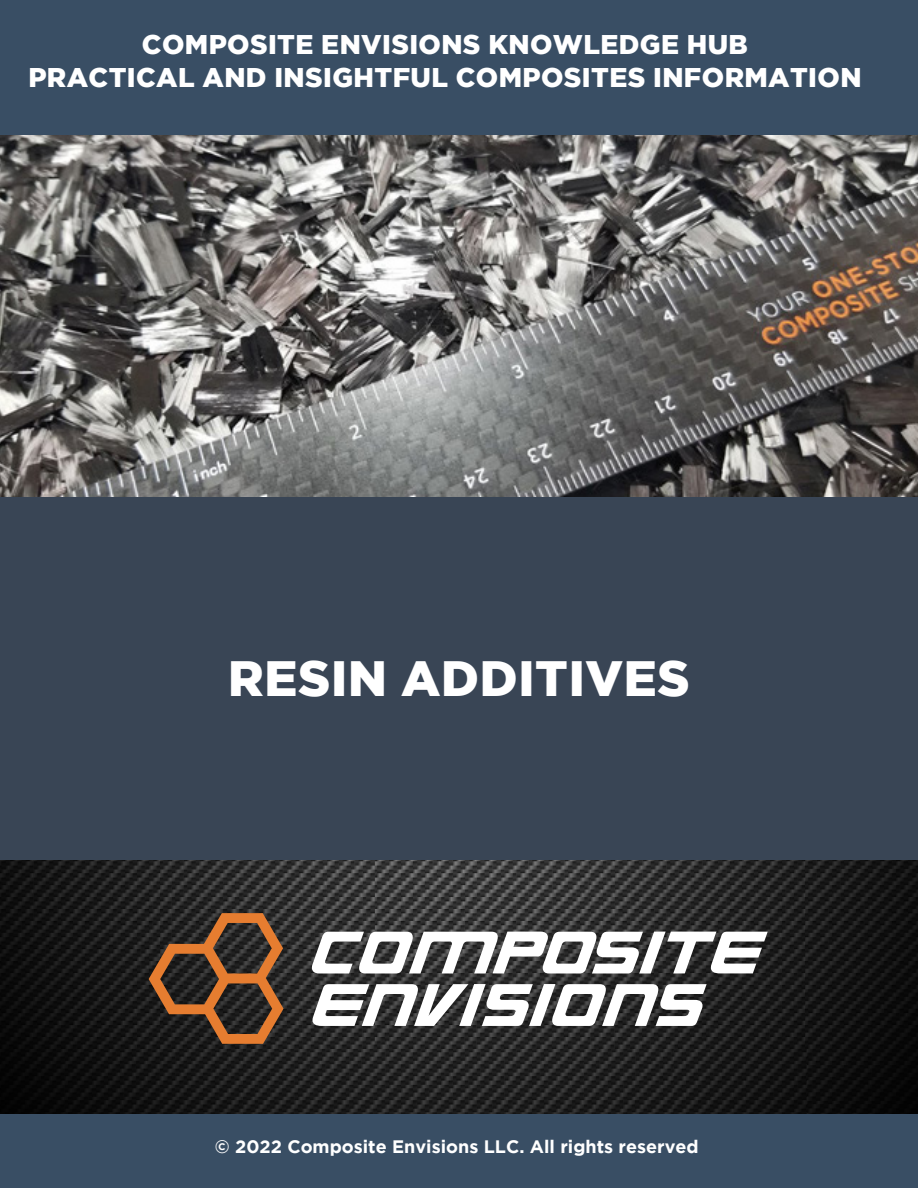
<style>
.page{position:relative;width:918px;height:1188px;background:#fff}
.page>*{position:absolute;margin:0;border:0;box-sizing:border-box;transform-origin:0 0}
.t1{font:900 49.5px "Gotham";letter-spacing:.015em;color:#fff}
.t2{font:900 27px/32.4px "Gotham";letter-spacing:.015em;color:#fff;text-align:center}
.t3{font:700 18px "Gotham";color:#fff}
</style>
<div class="page">
<img style="left:0;top:135px;width:918px;height:362px">
<img style="left:0;top:860px;width:918px;height:255px">
<svg style="left:149px;top:913px;width:135px;height:131px;background:#5b3d27"></svg>
<svg style="left:312px;top:984px;width:395px;height:42px"></svg>
<svg style="left:312px;top:932px;width:456px;height:42px"></svg>
<div style="left:0;top:1115px;width:918px;height:73px;background:#394e64"></div>
<div style="left:0;top:497px;width:918px;height:363px;background:#394555"></div>
<div style="left:0;top:0;width:918px;height:135px;background:#394e64"></div>
<p class="t2" style="left:28px;top:29px;width:835px">COMPOSITE ENVISIONS KNOWLEDGE HUB<br>PRACTICAL AND INSIGHTFUL COMPOSITES INFORMATION</p>
<h1 class="t1" style="left:228px;top:650px;width:463px">RESIN ADDITIVES</h1>
<p class="t3" style="left:215px;top:1139px;width:485px">© 2022 Composite Envisions LLC. All rights reserved</p>
</div>
